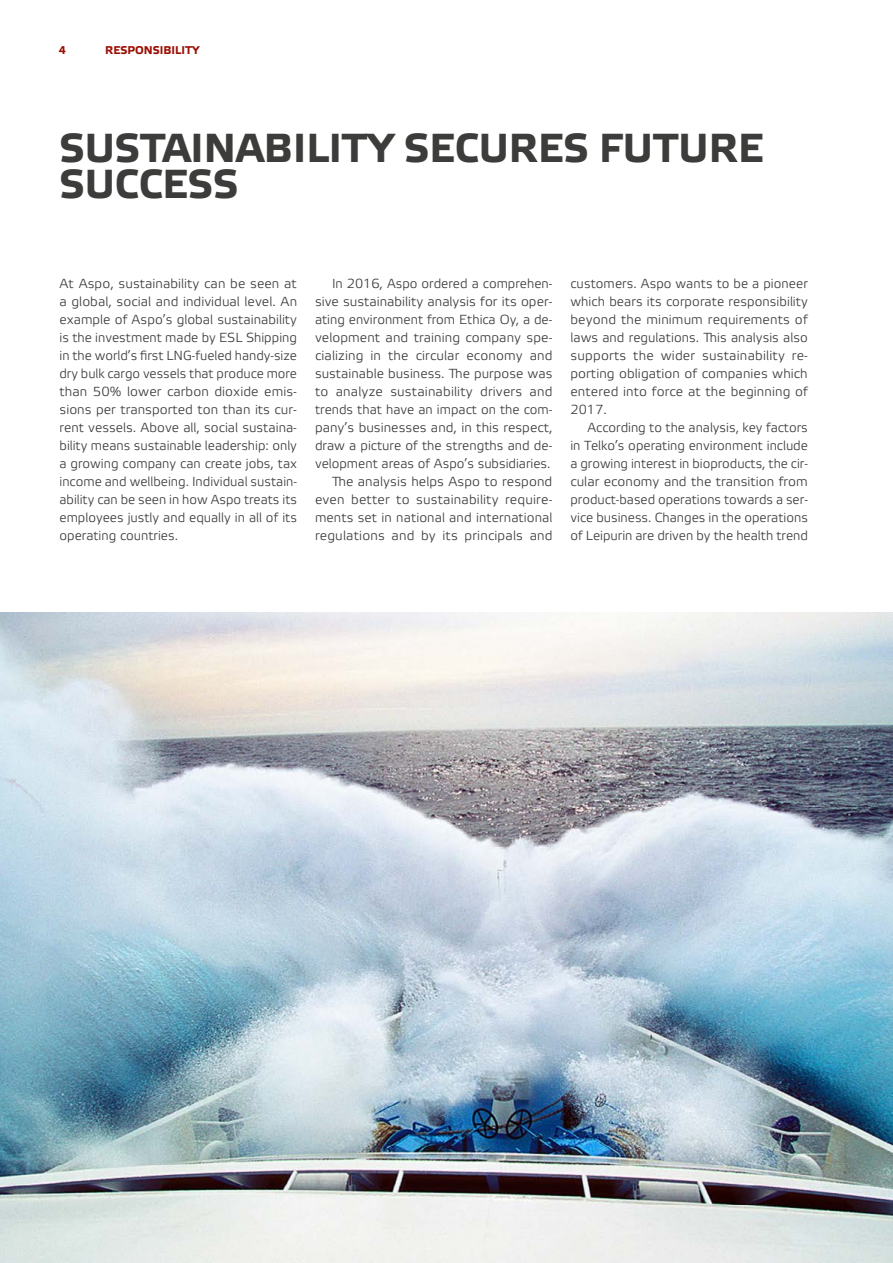
<style>
.page{position:relative;width:893px;height:1263px;background:#fff}
.page>*{position:absolute;margin:0;border:0;box-sizing:border-box;transform-origin:0 0}
.t1{font:700 40.5px/36px "Etelka Text";color:#3c3c3b}
.t2{font:300 13.2px/18px "Etelka";color:#3c3c3b;text-align:justify}
.t3{font:700 11.25px "Etelka Text";color:#9c1006}
</style>
<div class="page">
<img style="left:0;top:612px;width:893px;height:651px">
<p class="t3" style="left:59px;top:43px;width:9px">4</p>
<p class="t3" style="left:105px;top:43px;width:96px">RESPONSIBILITY</p>
<h1 class="t1" style="left:60px;top:131px;width:705px">SUSTAINABILITY SECURES FUTURE<br>SUCCESS</h1>
<p class="t2" style="left:60px;top:275px;width:239px">At Aspo, sustainability can be seen at a global, social and individual level. An example of Aspo’s global sustainability is the investment made by ESL Shipping in the world’s first LNG-fueled handy-size dry bulk cargo vessels that produce more than 50% lower carbon dioxide emis&shy;sions per transported ton than its cur&shy;rent vessels. Above all, social sustaina&shy;bility means sustainable leadership: only a growing company can create jobs, tax income and wellbeing. Individual sustain&shy;ability can be seen in how Aspo treats its employees justly and equally in all of its operating countries.</p>
<p class="t2" style="left:315px;top:275px;width:239px;text-align:right">In 2016, Aspo ordered a comprehen&shy;sive sustainability analysis for its oper&shy;ating environment from Ethica Oy, a de&shy;velopment and training company spe&shy;cializing in the circular economy and sustainable business. The purpose was to analyze sustainability drivers and trends that have an impact on the com&shy;pany’s businesses and, in this respect, draw a picture of the strengths and de&shy;velopment areas of Aspo’s subsidiaries.<br>The analysis helps Aspo to respond even better to sustainability require&shy;ments set in national and international regulations and by its principals and</p>
<p class="t2" style="left:570px;top:275px;width:239px">customers. Aspo wants to be a pioneer which bears its corporate responsibility beyond the minimum requirements of laws and regulations. This analysis also supports the wider sustainability re&shy;porting obligation of companies which entered into force at the beginning of 2017.</p>
<p class="t2" style="left:570px;top:419px;width:239px;text-indent:17px">According to the analysis, key factors in Telko’s operating environment include a growing interest in bioproducts, the cir&shy;cular economy and the transition from product-based operations towards a ser&shy;vice business. Changes in the operations of Leipurin are driven by the health trend</p>
</div>
